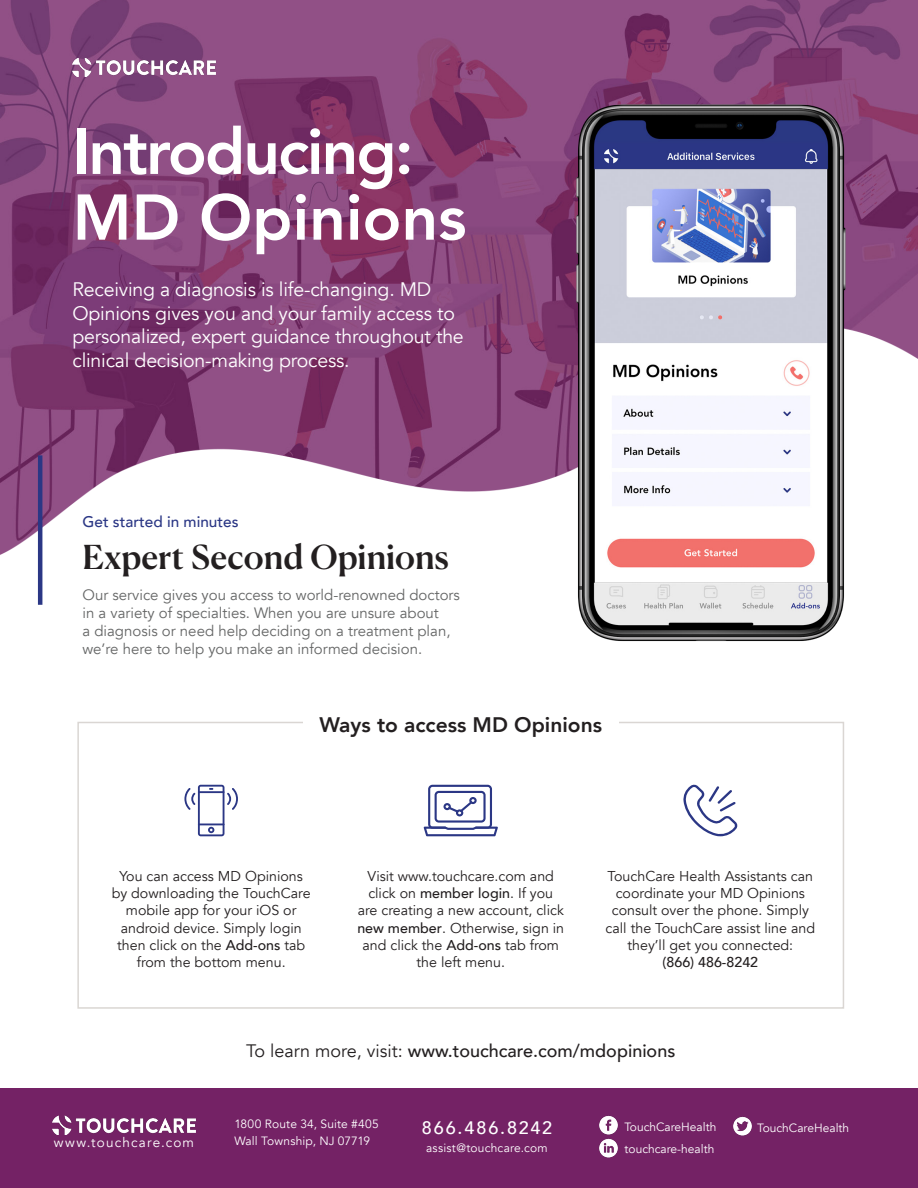
<style>
.page{position:relative;width:918px;height:1188px;background:#fff}
.page>*{position:absolute;margin:0;border:0;box-sizing:border-box;transform-origin:0 0}
.t1{font:800 63.9px "Avenir";letter-spacing:-.03em;color:#fff}
.t2{font:800 63.9px "Avenir";color:#fff}
.t3{font:500 33px "Canela Deck";color:#231f20}
.t4{font:800 21px "Avenir";color:#231f20}
.t5{font:19.5px/23.4px "Avenir";letter-spacing:-.01em;color:#fff}
.t6{font:500 18px "Avenir";color:#231f20}
._8_Content_black_Adr{font:500 18px "Avenir";letter-spacing:.11em;color:#fff}
.t7{font:500 15.45px "Avenir";color:#2b3785}
.t8{font:15px/18px "Avenir";color:#656666}
.t9{font:14.25px/17.1px "Avenir";color:#231f20;text-align:center}
.t10{font:500 14.25px "Avenir";color:#231f20}
._8_Content_black_Sou{font:13.5px "Avenir";letter-spacing:.085em;color:#fff}
._8_Content_black_Sou-2{font:12px "Avenir";color:#fff}
._8_Content_black_Adr-2{font:12px "Avenir";letter-spacing:.015em;color:#fff}
.s1{font-weight:500}
.s2{font-weight:400}
</style>
<div class="page">
<img style="left:0;top:0;width:918px;height:575px">
<hr style="left:38px;top:455px;width:4px;height:150px;background:#2b3785">
<div style="left:0;top:1088px;width:918px;height:100px;background:#742265"></div>
<img style="left:733px;top:1116px;width:19px;height:19px">
<img style="left:599px;top:1116px;width:19px;height:19px">
<img style="left:599px;top:1139px;width:19px;height:18px">
<img style="left:52px;top:1116px;width:144px;height:19px">
<img style="left:72px;top:58px;width:144px;height:19px">
<img style="left:562px;top:92px;width:298px;height:550px">
<div style="left:77px;top:722px;width:767px;height:287px;border:2px solid #dad6d3"></div>
<div style="left:303px;top:711px;width:315px;height:21px;background:#fff"></div>
<svg style="left:184px;top:785px;width:54px;height:51px"></svg>
<svg style="left:424px;top:785px;width:74px;height:51px"></svg>
<svg style="left:683px;top:784px;width:55px;height:52px"></svg>
<p class="t1" style="left:72px;top:102px;width:343px">Introducing:</p>
<p class="t2" style="left:72px;top:168px;width:396px">MD Opinions</p>
<p class="t5" style="left:72px;top:278px;width:393px">Receiving a diagnosis is life-changing. MD Opinions gives you and your family access to personalized, expert guidance throughout the clinical decision-making process.</p>
<p class="t7" style="left:82px;top:508px;width:158px">Get started in minutes</p>
<p class="t3" style="left:82px;top:529px;width:368px">Expert Second Opinions</p>
<p class="t8" style="left:82px;top:586px;width:379px">Our service gives you access to world-renowned doctors in a variety of specialties. When you are unsure about<br>a diagnosis or need help deciding on a treatment plan, we’re here to help you make an informed decision.</p>
<p class="t4" style="left:319px;top:709px;width:284px">Ways to access MD Opinions</p>
<p class="t9" style="left:112px;top:868px;width:201px">You can access MD Opinions by downloading the TouchCare mobile app for your iOS or android device. Simply login then click on the <span class="s1">Add-ons</span> tab from the bottom menu.</p>
<p class="t9" style="left:357px;top:868px;width:208px">Visit www.touchcare.com and click on <span class="s1">member login</span>. If you are creating a new account, click <span class="s1">new member</span>. Otherwise, sign in and click the <span class="s1">Add-ons</span> tab from the left menu.</p>
<p class="t9" style="left:606px;top:868px;width:211px">TouchCare Health Assistants can coordinate your MD Opinions consult over the phone. Simply call the TouchCare assist line and they’ll get you connected:</p>
<p class="t10" style="left:663px;top:949px;width:97px">(866) 486-8242</p>
<p class="_8_Content_black_Sou" style="left:54px;top:1134px;width:142px">www.touchcare.com</p>
<p class="t6" style="left:246px;top:1036px;width:431px"><span class="s2">To learn more, visit:</span> www.touchcare.com/mdopinions</p>
<p class="_8_Content_black_Sou-2" style="left:234px;top:1117px;width:146px">1800 Route 34, Suite #405</p>
<p class="_8_Content_black_Sou-2" style="left:234px;top:1134px;width:137px">Wall Township, NJ 07719</p>
<p class="_8_Content_black_Adr" style="left:422px;top:1112px;width:132px">866.486.8242</p>
<p class="_8_Content_black_Adr-2" style="left:426px;top:1141px;width:123px">assist@touchcare.com</p>
<p class="_8_Content_black_Sou-2" style="left:624px;top:1120px;width:94px">TouchCareHealth</p>
<p class="_8_Content_black_Sou-2" style="left:625px;top:1142px;width:91px">touchcare-health</p>
<p class="_8_Content_black_Sou-2" style="left:757px;top:1120px;width:94px">TouchCareHealth</p>
</div>
